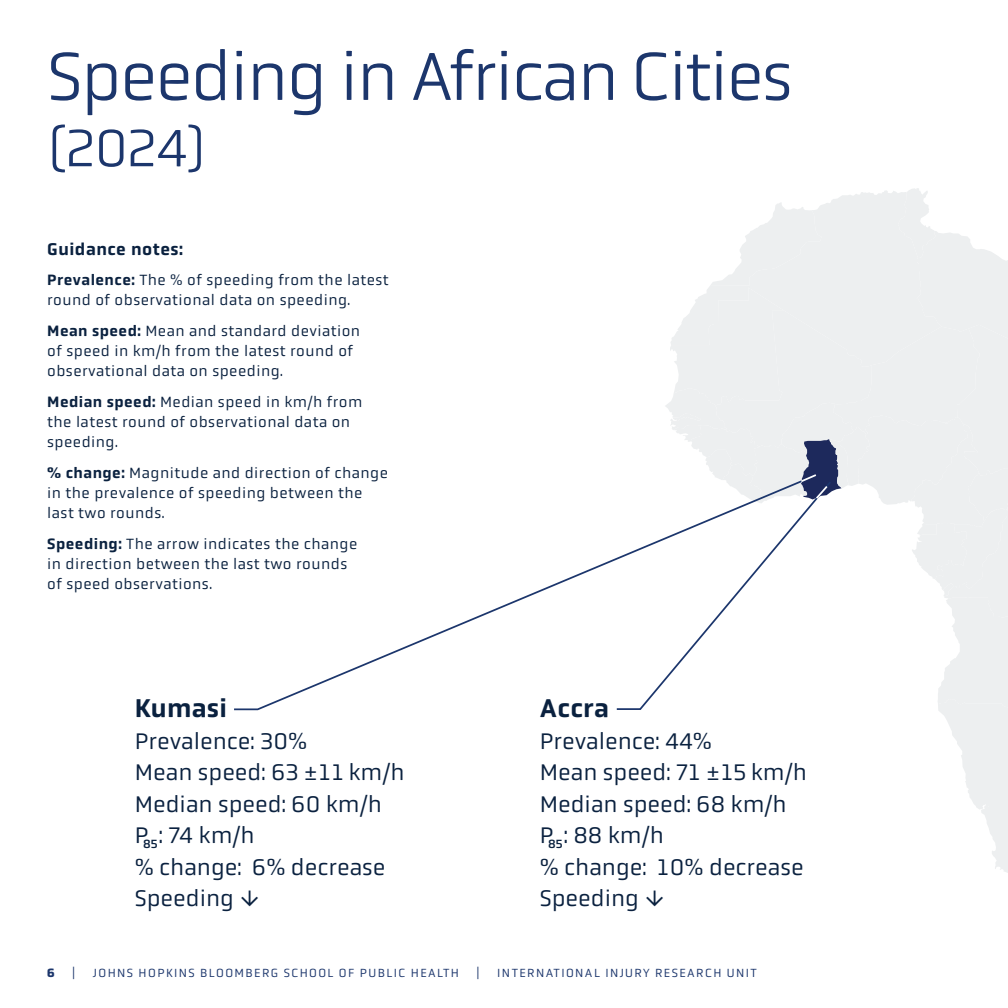
<style>
.page{position:relative;width:1008px;height:1008px;background:#fff}
.page>*{position:absolute;margin:0;border:0;box-sizing:border-box;transform-origin:0 0}
.t1{font:300 70px "Obvia";letter-spacing:-.03em;color:#1c366c}
.t2{font:300 54.25px "Obvia";color:#1c366c}
.t3{font:500 26.25px "Obvia";letter-spacing:.01em;color:#0a213f}
.t4{font:23.45px/31.5px "Obvia";color:#0a213f}
.t5{font:500 17.32px "Obvia";letter-spacing:.03em;color:#0a213f}
.t6{font:15.4px/20.1px "Obvia";letter-spacing:.03em;color:#0a213f}
.t7{font:12.25px "Obvia";letter-spacing:.115em;color:#1c366c}
.t8{font:700 12.25px "Obvia";color:#1c366c}
.s1{font-size:50.75px}
.s2{font-weight:500}
.s3{font-weight:300;font-size:29.4px}
</style>
<div class="page">
<svg style="left:234px;top:558px;width:381px;height:153px"></svg>
<svg style="left:615px;top:537px;width:50px;height:173px"></svg>
<svg style="left:665px;top:188px;width:343px;height:685px"></svg>
<h1 class="t1" style="left:47px;top:36px;width:747px">Speeding in African Cities</h1>
<h2 class="t2" style="left:48px;top:117px;width:160px"><span class="s1">(</span>2024<span class="s1">)</span></h2>
<p class="t5" style="left:47px;top:238px;width:137px">Guidance notes:</p>
<p class="t6" style="left:47px;top:270px;width:343px"><span class="s2">Prevalence:</span> The % of speeding from the latest round of observational data on speeding.</p>
<p class="t6" style="left:47px;top:321px;width:314px"><span class="s2">Mean speed:</span> Mean and standard deviation of speed in km/h from the latest round of observational data on speeding.</p>
<p class="t6" style="left:47px;top:392px;width:317px"><span class="s2">Median speed:</span> Median speed in km/h from the latest round of observational data on speeding.</p>
<p class="t6" style="left:47px;top:463px;width:342px"><span class="s2">% change:</span> Magnitude and direction of change in the prevalence of speeding between the last two rounds.</p>
<p class="t6" style="left:47px;top:534px;width:312px"><span class="s2">Speeding:</span> The arrow indicates the change in direction between the last two rounds of speed observations.</p>
<h3 class="t3" style="left:135px;top:693px;width:94px">Kumasi</h3>
<h3 class="t4" style="left:135px;top:725px;width:271px">Prevalence: 30%<br>Mean speed: 63 ±11 km/h<br>Median speed: 60 km/h<br>P<sub>85</sub>: 74 km/h<br>% change: 6% decrease<br>Speeding <span class="s3">ˆ_</span></h3>
<h3 class="t3" style="left:540px;top:693px;width:71px">Accra</h3>
<h3 class="t4" style="left:540px;top:725px;width:269px">Prevalence: 44%<br>Mean speed: 71 ±15 km/h<br>Median speed: 68 km/h<br>P<sub>85</sub>: 88 km/h<br>% change: 10% decrease<br>Speeding <span class="s3">ˆ_</span></h3>
<p class="t8" style="left:47px;top:965px;width:9px">6</p>
<p class="t7" style="left:72px;top:966px;width:5px">|</p>
<p class="t7" style="left:93px;top:966px;width:368px">JOHNS HOPKINS BLOOMBERG SCHOOL OF PUBLIC HEALTH</p>
<p class="t7" style="left:477px;top:966px;width:5px">|</p>
<p class="t7" style="left:497px;top:966px;width:261px">INTERNATIONAL INJURY RESEARCH UNIT</p>
</div>
